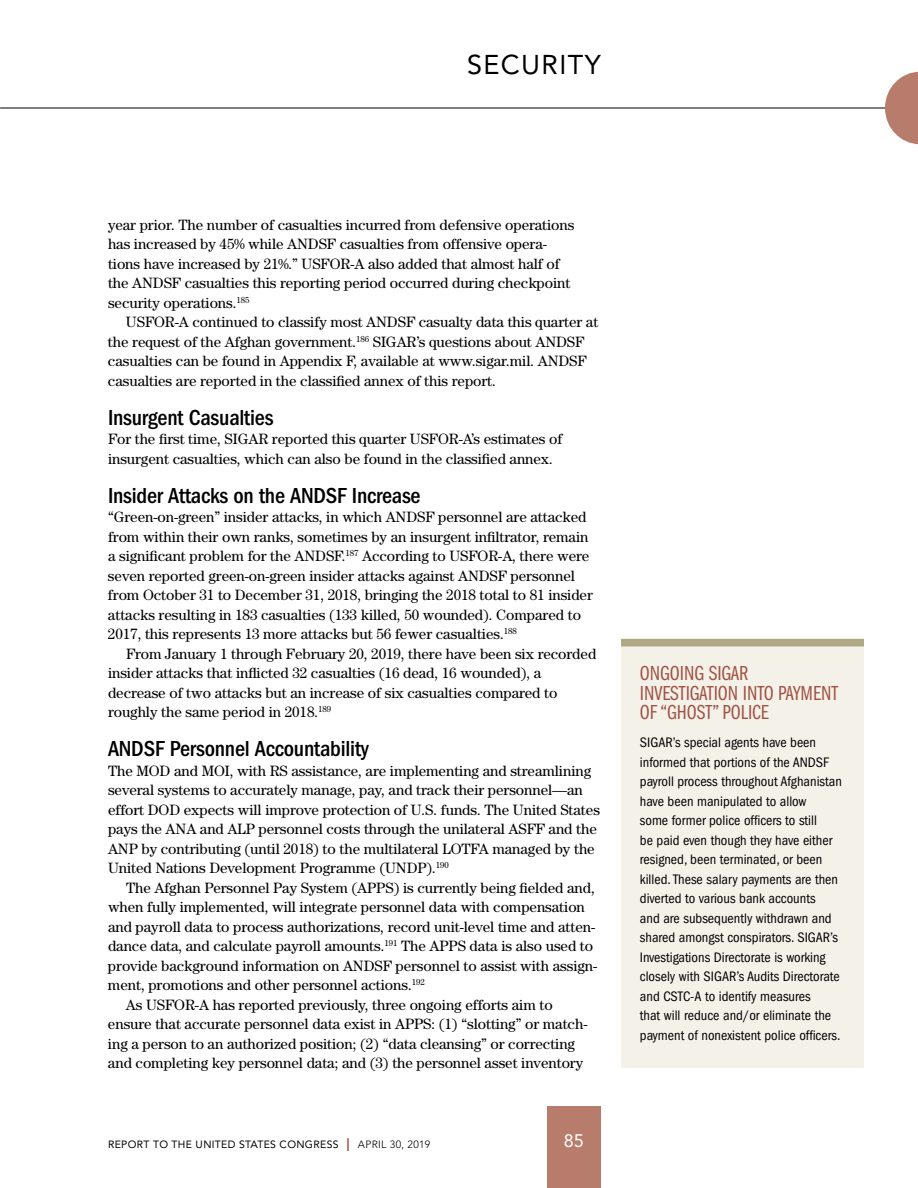
<style>
.page{position:relative;width:918px;height:1188px;background:#fff}
.page>*{position:absolute;margin:0;border:0;box-sizing:border-box;transform-origin:0 0}
.t1{font:27px "Avenir LT Std";letter-spacing:.05em;color:#000}
.t2{font:500 condensed 22.5px "ITC Franklin Gothic Std";letter-spacing:-.01em;color:#000}
.t3{font:21px/19.5px "ITC Franklin Gothic Std Bk Cp";color:#a05344}
.t4{font:18px "Avenir LT Std";color:#fff}
.t5{font:15px/19.5px "Century Std";letter-spacing:-.005em;color:#000}
.t6{font:condensed 14.25px/19.5px "ITC Franklin Gothic Std";color:#000}
.t7{font:10.5px "Avenir LT Std";letter-spacing:.03em;color:#000}
.s1{font-size:18px;color:#a05344}
.s2{font-weight:300}
</style>
<div class="page">
<hr style="left:0;top:108px;width:918px;height:1px;background:#000">
<svg style="left:885px;top:72px;width:33px;height:72px"></svg>
<div style="left:547px;top:1107px;width:54px;height:81px;background:#b77c6b"></div>
<div style="left:621px;top:639px;width:243px;height:429px;background:#f4f1e9"></div>
<div style="left:621px;top:639px;width:243px;height:7px;background:#afa885"></div>
<h1 class="t1" style="left:467px;top:49px;width:135px">SECURITY</h1>
<p class="t5" style="left:108px;top:214px;width:468px">year prior. The number of casualties incurred from defensive operations has increased by 45% while ANDSF casualties from offensive opera&shy;tions have increased by 21%.” USFOR-A also added that almost half of the ANDSF casualties this reporting period occurred during checkpoint security operations.<sup>185</sup></p>
<p class="t5" style="left:108px;top:312px;width:492px;text-indent:18px">USFOR-A continued to classify most ANDSF casualty data this quarter at the request of the Afghan government.<sup>186</sup> SIGAR’s questions about ANDSF casualties can be found in Appendix F, available at www.sigar.mil. ANDSF casualties are reported in the classified annex of this report.</p>
<h2 class="t2" style="left:108px;top:404px;width:167px">Insurgent Casualties</h2>
<p class="t5" style="left:108px;top:429px;width:456px">For the first time, SIGAR reported this quarter USFOR-A’s estimates of insurgent casualties, which can also be found in the classified annex.</p>
<h2 class="t2" style="left:108px;top:482px;width:314px">Insider Attacks on the ANDSF Increase</h2>
<p class="t5" style="left:108px;top:507px;width:486px">“Green-on-green” insider attacks, in which ANDSF personnel are attacked from within their own ranks, sometimes by an insurgent infiltrator, remain a significant problem for the ANDSF.<sup>187</sup> According to USFOR-A, there were seven reported green-on-green insider attacks against ANDSF personnel from October 31 to December 31, 2018, bringing the 2018 total to 81 insider attacks resulting in 183 casualties (133 killed, 50 wounded). Compared to 2017, this represents 13 more attacks but 56 fewer casualties.<sup>188</sup></p>
<p class="t5" style="left:108px;top:643px;width:490px;text-indent:18px">From January 1 through February 20, 2019, there have been six recorded insider attacks that inflicted 32 casualties (16 dead, 16 wounded), a decrease of two attacks but an increase of six casualties compared to roughly the same period in 2018.<sup>189</sup></p>
<h2 class="t2" style="left:108px;top:736px;width:263px">ANDSF Personnel Accountability</h2>
<p class="t5" style="left:108px;top:760px;width:494px">The MOD and MOI, with RS assistance, are implementing and streamlining several systems to accurately manage, pay, and track their personnel—an effort DOD expects will improve protection of U.S. funds. The United States pays the ANA and ALP personnel costs through the unilateral ASFF and the ANP by contributing (until 2018) to the multilateral LOTFA managed by the United Nations Development Programme (UNDP).<sup>190</sup></p>
<p class="t5" style="left:126px;top:877px;width:470px">The Afghan Personnel Pay System (APPS) is currently being fielded and,</p>
<p class="t5" style="left:108px;top:897px;width:478px">when fully implemented, will integrate personnel data with compensation</p>
<p class="t5" style="left:108px;top:916px;width:489px">and payroll data to process authorizations, record unit-level time and atten-</p>
<p class="t5" style="left:108px;top:936px;width:487px">dance data, and calculate payroll amounts.<sup>191</sup> The APPS data is also used to</p>
<p class="t5" style="left:108px;top:955px;width:491px">provide background information on ANDSF personnel to assist with assign-</p>
<p class="t5" style="left:108px;top:975px;width:318px">ment, promotions and other personnel actions.<sup>192</sup></p>
<p class="t5" style="left:126px;top:994px;width:428px">As USFOR-A has reported previously, three ongoing efforts aim to</p>
<p class="t5" style="left:108px;top:1014px;width:481px">ensure that accurate personnel data exist in APPS: (1) “slotting” or match-</p>
<p class="t5" style="left:108px;top:1033px;width:469px">ing a person to an authorized position; (2) “data cleansing” or correcting</p>
<p class="t5" style="left:108px;top:1053px;width:477px">and completing key personnel data; and (3) the personnel asset inventory</p>
<p class="t7" style="left:108px;top:1138px;width:324px">REPORT TO THE UNITED STATES CONGRESS <span class="s1">I</span> <span class="s2">APRIL 30, 2019</span></p>
<p class="t4" style="left:564px;top:1131px;width:22px">85</p>
<h3 class="t3" style="left:640px;top:664px;width:200px">ONGOING SIGAR<br>INVESTIGATION INTO PAYMENT<br>OF “GHOST” POLICE</h3>
<p class="t6" style="left:640px;top:733px;width:204px">SIGAR’s special agents have been informed that portions of the ANDSF payroll process throughout Afghanistan have been manipulated to allow<br>some former police officers to still<br>be paid even though they have either resigned, been terminated, or been killed. These salary payments are then diverted to various bank accounts<br>and are subsequently withdrawn and shared amongst conspirators. SIGAR’s Investigations Directorate is working closely with SIGAR’s Audits Directorate and CSTC-A to identify measures<br>that will reduce and/or eliminate the payment of nonexistent police officers.</p>
</div>
